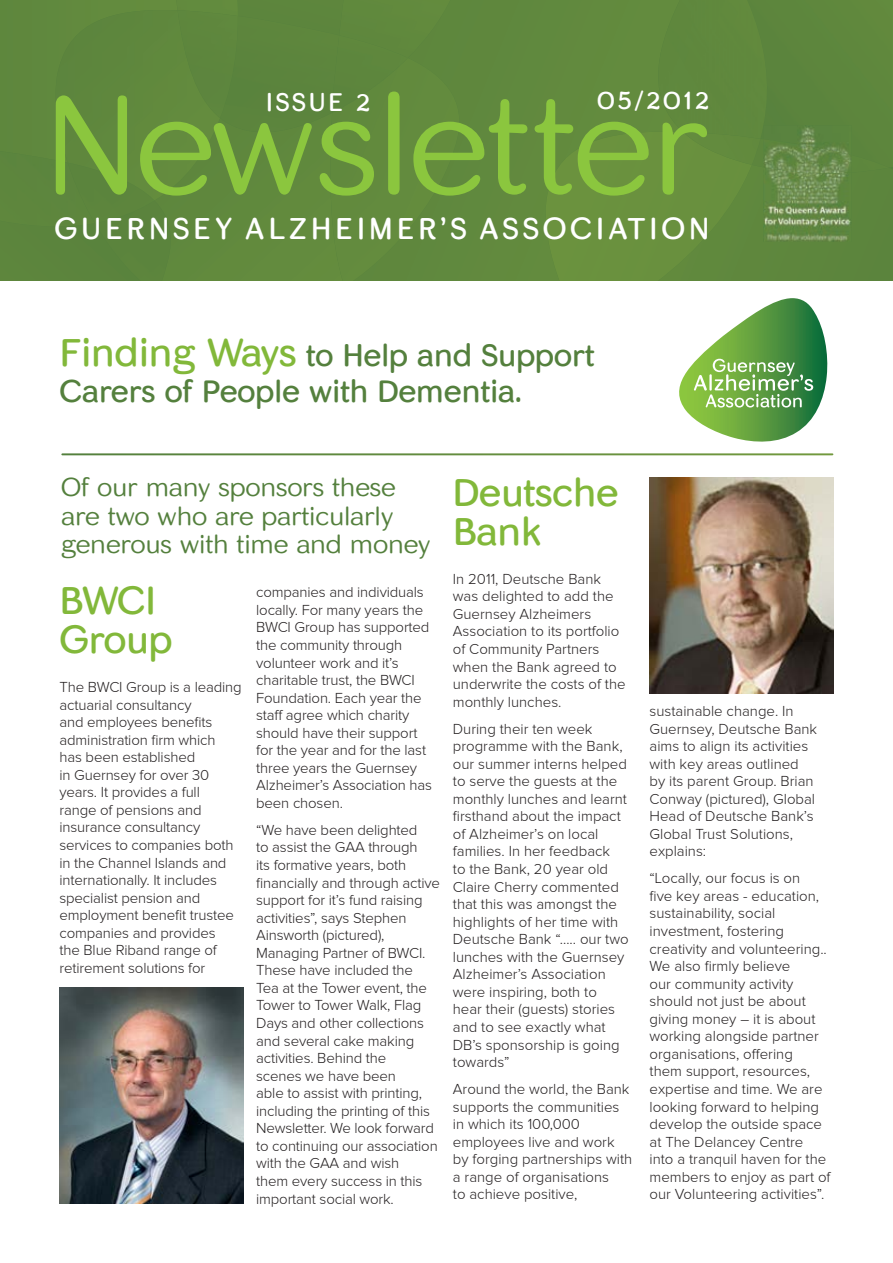
<style>
.page{position:relative;width:893px;height:1263px;background:#fff}
.page>*{position:absolute;margin:0;border:0;box-sizing:border-box;transform-origin:0 0}
.t1{font:134.4px "Skirt Lt";letter-spacing:-.02em;color:#8bc63e}
.t2{font:37.5px/39px "Skirt Rg";letter-spacing:-.02em;color:#82b83a}
.t3{font:30px/36px "Skirt Rg";letter-spacing:-.015em;color:#54803d}
.t4{font:29.1px "Skirt Rg";letter-spacing:.12em;color:#fff}
.t5{font:24.75px/28.5px "Skirt Lt";letter-spacing:-.01em;color:#54803d}
.t6{font:24.75px "Skirt Rg";color:#fff}
.t7{font:300 15px/17.5px "Proxima Nova";color:#231f20}
.s1{font-size:37.5px;color:#82b83a}
</style>
<div class="page">
<img style="left:60px;top:987px;width:183px;height:216px">
<div style="left:493px;top:0;width:156px;height:281px;background:#628a3e"></div>
<div style="left:752px;top:168px;width:141px;height:113px;background:#5d853d"></div>
<img style="left:545px;top:132px;width:207px;height:149px">
<div style="left:747px;top:0;width:146px;height:168px;background:#5d863d"></div>
<div style="left:649px;top:0;width:123px;height:139px;background:#60883d"></div>
<img style="left:752px;top:139px;width:137px;height:34px">
<div style="left:683px;top:132px;width:77px;height:33px;background:#638b3e"></div>
<div style="left:0;top:0;width:493px;height:281px;background:#5f883d"></div>
<div style="left:0;top:151px;width:95px;height:75px;background:#5d863d"></div>
<div style="left:95px;top:201px;width:76px;height:80px;background:#5b843d"></div>
<div style="left:68px;top:163px;width:86px;height:60px;background:#5d853d"></div>
<svg style="left:679px;top:298px;width:149px;height:144px"></svg>
<img style="left:649px;top:477px;width:184px;height:216px">
<img style="left:763px;top:173px;width:88px;height:69px">
<img style="left:763px;top:125px;width:88px;height:14px">
<img style="left:763px;top:139px;width:88px;height:34px">
<h3 class="t6" style="left:266px;top:87px;width:106px">ISSUE 2</h3>
<h3 class="t6" style="left:597px;top:85px;width:114px">05/2012</h3>
<h1 class="t1" style="left:44px;top:62px;width:667px">Newsletter</h1>
<h3 class="t4" style="left:54px;top:211px;width:656px">GUERNSEY ALZHEIMER’S ASSOCIATION</h3>
<h3 class="t3" style="left:60px;top:337px;width:537px"><span class="s1">Finding Ways</span> to Help and Support<br>Carers of People with Dementia.</h3>
<h3 class="t5" style="left:61px;top:473px;width:371px">Of our many sponsors these are two who are particularly generous with time and money</h3>
<h2 class="t2" style="left:60px;top:581px;width:115px">BWCI<br>Group</h2>
<p class="t7" style="left:256px;top:584px;width:177px">companies and individuals locally. For many years the<br>BWCI Group has supported the community through volunteer work and it’s charitable trust, the BWCI<br>Foundation. Each year the staff agree which charity should have their support for the year and for the last three years the Guernsey<br>Alzheimer’s Association has been chosen.</p>
<p class="t7" style="left:256px;top:822px;width:185px">“We have been delighted<br>to assist the GAA through<br>its formative years, both financially and through active support for it’s fund raising activities”, says Stephen<br>Ainsworth (pictured),<br>Managing Partner of BWCI.<br>These have included the<br>Tea at the Tower event, the<br>Tower to Tower Walk, Flag<br>Days and other collections and several cake making activities. Behind the<br>scenes we have been<br>able to assist with printing, including the printing of this<br>Newsletter. We look forward to continuing our association with the GAA and wish<br>them every success in this important social work.</p>
<p class="t7" style="left:60px;top:679px;width:184px">The BWCI Group is a leading actuarial consultancy<br>and employees benefits administration firm which has been established<br>in Guernsey for over 30 years. It provides a full<br>range of pensions and insurance consultancy services to companies both in the Channel Islands and internationally. It includes specialist pension and employment benefit trustee companies and provides<br>the Blue Riband range of retirement solutions for</p>
<h2 class="t2" style="left:453px;top:473px;width:167px">Deutsche<br>Bank</h2>
<p class="t7" style="left:453px;top:571px;width:174px">In 2011, Deutsche Bank was delighted to add the<br>Guernsey Alzheimers<br>Association to its portfolio of Community Partners when the Bank agreed to underwrite the costs of the monthly lunches.</p>
<p class="t7" style="left:453px;top:720px;width:177px">During their ten week programme with the Bank, our summer interns helped to serve the guests at the monthly lunches and learnt firsthand about the impact of Alzheimer’s on local families. In her feedback<br>to the Bank, 20 year old<br>Claire Cherry commented that this was amongst the highlights of her time with<br>Deutsche Bank “….. our two lunches with the Guernsey<br>Alzheimer’s Association were inspiring, both to hear their (guests) stories and to see exactly what<br>DB’s sponsorship is going towards”</p>
<p class="t7" style="left:453px;top:1081px;width:181px">Around the world, the Bank supports the communities in which its 100,000 employees live and work by forging partnerships with a range of organisations<br>to achieve positive,</p>
<p class="t7" style="left:649px;top:703px;width:169px">sustainable change. In<br>Guernsey, Deutsche Bank aims to align its activities with key areas outlined by its parent Group. Brian<br>Conway (pictured), Global<br>Head of Deutsche Bank’s<br>Global Trust Solutions, explains:</p>
<p class="t7" style="left:649px;top:870px;width:183px">“Locally, our focus is on<br>five key areas - education, sustainability, social investment, fostering creativity and volunteering..<br>We also firmly believe<br>our community activity should not just be about giving money – it is about working alongside partner organisations, offering<br>them support, resources, expertise and time. We are looking forward to helping develop the outside space at The Delancey Centre into a tranquil haven for the members to enjoy as part of our Volunteering activities”.</p>
</div>
